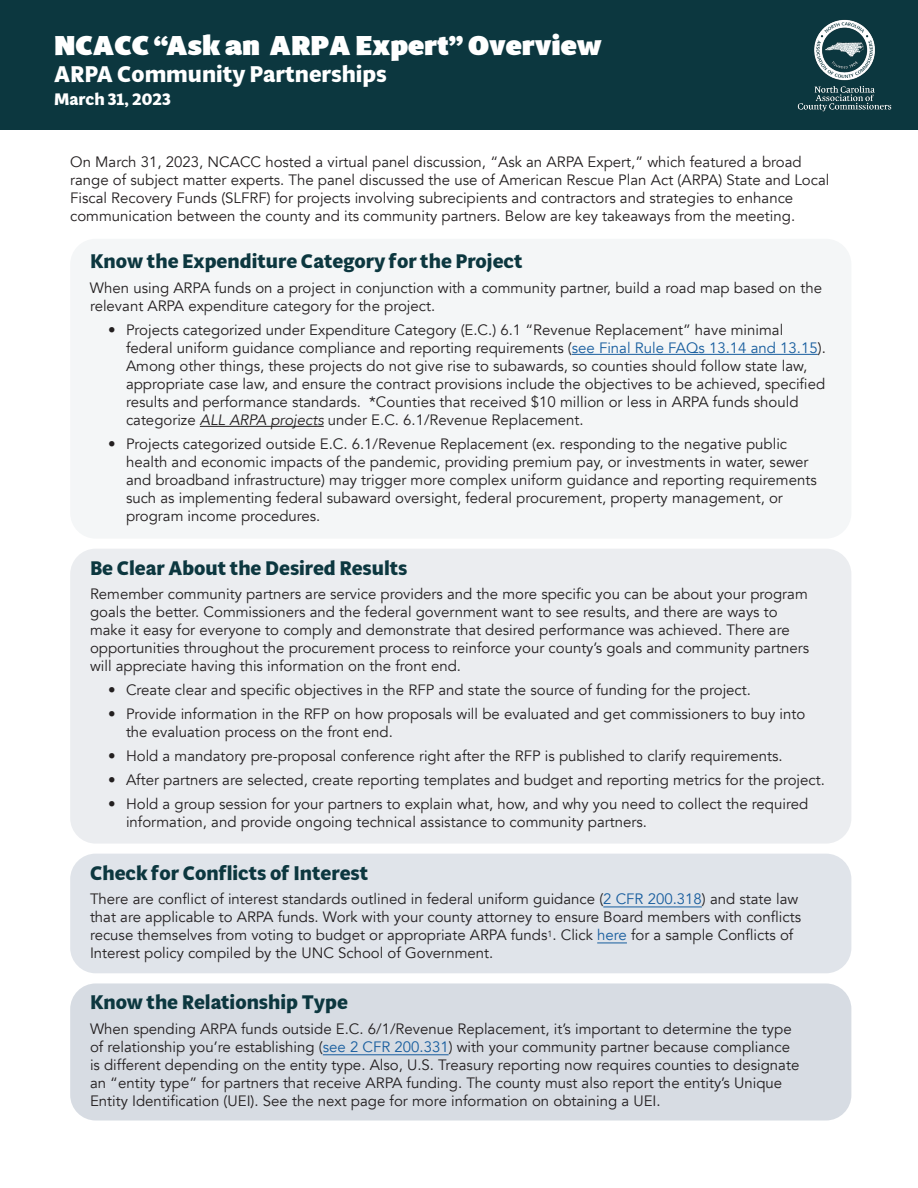
<style>
.page{position:relative;width:918px;height:1188px;background:#fff}
.page>*{position:absolute;margin:0;border:0;box-sizing:border-box;transform-origin:0 0}
.t1{font:27px "Multi Display Poster";color:#fff}
.t2{font:700 22.5px "Multi Display";color:#fff}
.t3{font:700 19.5px "Multi Display";color:#0c373f}
.t4{font:700 16.5px "Multi Display";color:#fff}
.t5{font:15px/18px "Avenir";color:#231f20}
.s1{color:#175d9e}
.s2{font-style:italic}
</style>
<div class="page">
<div style="left:70px;top:239px;width:781px;height:300px;background:#f4f6f7;border-radius:26px"></div>
<div style="left:70px;top:549px;width:781px;height:295px;background:#ebedf0;border-radius:26px"></div>
<div style="left:70px;top:854px;width:781px;height:119px;background:#e0e4ea;border-radius:26px"></div>
<div style="left:70px;top:983px;width:781px;height:137px;background:#d7dce3;border-radius:26px"></div>
<div style="left:0;top:0;width:918px;height:130px;background:#0c373f"></div>
<hr style="left:572px;top:354px;width:246px;height:1px;background:#175d9e">
<hr style="left:200px;top:426px;width:124px;height:1px;background:#231f20">
<img style="left:797px;top:19px;width:95px;height:93px">
<hr style="left:603px;top:907px;width:99px;height:1px;background:#175d9e">
<hr style="left:597px;top:943px;width:30px;height:1px;background:#175d9e">
<hr style="left:323px;top:1054px;width:126px;height:1px;background:#175d9e">
<p class="t1" style="left:54px;top:27px;width:549px">NCACC “Ask an ARPA Expert” Overview</p>
<p class="t2" style="left:54px;top:59px;width:334px">ARPA Community Partnerships</p>
<p class="t4" style="left:54px;top:88px;width:118px">March 31, 2023</p>
<p class="t5" style="left:70px;top:154px;width:761px">On March 31, 2023, NCACC hosted a virtual panel discussion, “Ask an ARPA Expert,” which featured a broad range of subject matter experts. The panel discussed the use of American Rescue Plan Act (ARPA) State and Local Fiscal Recovery Funds (SLFRF) for projects involving subrecipients and contractors and strategies to enhance communication between the county and its community partners. Below are key takeaways from the meeting.</p>
<p class="t3" style="left:90px;top:248px;width:434px">Know the Expenditure Category for the Project</p>
<p class="t5" style="left:90px;top:279px;width:734px">When using ARPA funds on a project in conjunction with a community partner, build a road map based on the relevant ARPA expenditure category for the project.</p>
<p class="t5" style="left:126px;top:321px;width:701px;text-indent:-18px">• Projects categorized under Expenditure Category (E.C.) 6.1 “Revenue Replacement” have minimal federal uniform guidance compliance and reporting requirements (<span class="s1">see Final Rule FAQs 13.14 and 13.15</span>).<br>Among other things, these projects do not give rise to subawards, so counties should follow state law, appropriate case law, and ensure the contract provisions include the objectives to be achieved, specified results and performance standards. *Counties that received $10 million or less in ARPA funds should categorize <span class="s2">ALL ARPA projects</span> under E.C. 6.1/Revenue Replacement.</p>
<p class="t5" style="left:126px;top:435px;width:692px;text-indent:-18px">• Projects categorized outside E.C. 6.1/Revenue Replacement (ex. responding to the negative public health and economic impacts of the pandemic, providing premium pay, or investments in water, sewer and broadband infrastructure) may trigger more complex uniform guidance and reporting requirements such as implementing federal subaward oversight, federal procurement, property management, or program income procedures.</p>
<p class="t3" style="left:90px;top:554px;width:319px">Be Clear About the Desired Results</p>
<p class="t5" style="left:90px;top:586px;width:721px">Remember community partners are service providers and the more specific you can be about your program goals the better. Commissioners and the federal government want to see results, and there are ways to make it easy for everyone to comply and demonstrate that desired performance was achieved. There are opportunities throughout the procurement process to reinforce your county’s goals and community partners will appreciate having this information on the front end.</p>
<p class="t5" style="left:108px;top:682px;width:644px">• Create clear and specific objectives in the RFP and state the source of funding for the project.</p>
<p class="t5" style="left:126px;top:706px;width:681px;text-indent:-18px">• Provide information in the RFP on how proposals will be evaluated and get commissioners to buy into the evaluation process on the front end.</p>
<p class="t5" style="left:108px;top:748px;width:676px">• Hold a mandatory pre-proposal conference right after the RFP is published to clarify requirements.</p>
<p class="t5" style="left:108px;top:772px;width:718px">• After partners are selected, create reporting templates and budget and reporting metrics for the project.</p>
<p class="t5" style="left:126px;top:796px;width:684px;text-indent:-18px">• Hold a group session for your partners to explain what, how, and why you need to collect the required information, and provide ongoing technical assistance to community partners.</p>
<p class="t3" style="left:90px;top:859px;width:280px">Check for Conflicts of Interest</p>
<p class="t5" style="left:90px;top:890px;width:713px">There are conflict of interest standards outlined in federal uniform guidance (<span class="s1">2 CFR 200.318</span>) and state law that are applicable to ARPA funds. Work with your county attorney to ensure Board members with conflicts recuse themselves from voting to budget or appropriate ARPA funds<sup>1</sup>. Click <span class="s1">here</span> for a sample Conflicts of Interest policy compiled by the UNC School of Government.</p>
<p class="t3" style="left:90px;top:989px;width:259px">Know the Relationship Type</p>
<p class="t5" style="left:90px;top:1020px;width:711px">When spending ARPA funds outside E.C. 6/1/Revenue Replacement, it’s important to determine the type of relationship you’re establishing (<span class="s1">see 2 CFR 200.331</span>) with your community partner because compliance is different depending on the entity type. Also, U.S. Treasury reporting now requires counties to designate an “entity type” for partners that receive ARPA funding. The county must also report the entity’s Unique Entity Identification (UEI). See the next page for more information on obtaining a UEI.</p>
</div>
